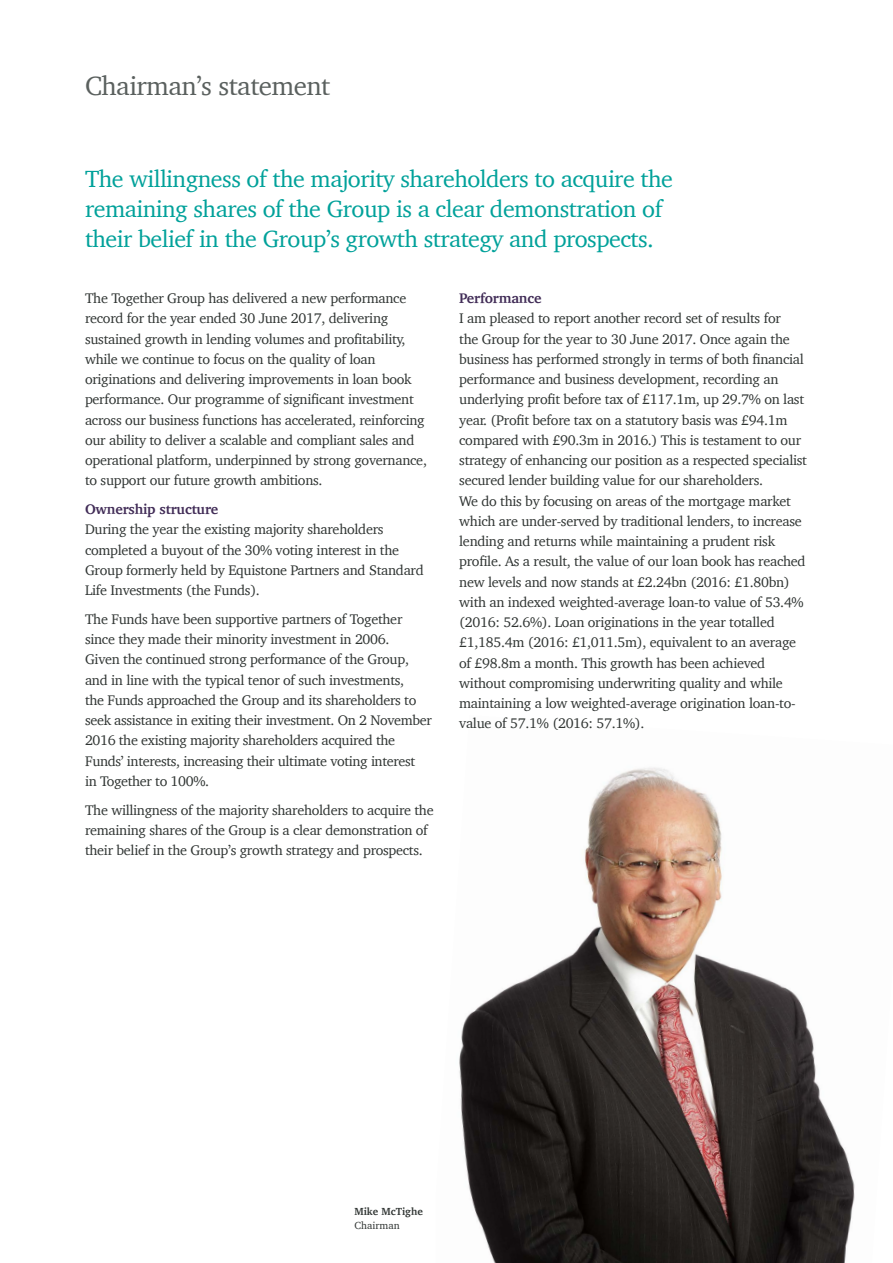
<style>
.page{position:relative;width:893px;height:1263px;background:#fff}
.page>*{position:absolute;margin:0;border:0;box-sizing:border-box;transform-origin:0 0}
.t1{font:27px "Charter";letter-spacing:-.02em;color:#5a605e}
.t2{font:24px/30px "Charter";letter-spacing:-.02em;color:#00a19a}
.t3{font:14.25px/20.2px "Charter";letter-spacing:-.02em;color:#2f3432}
.t4{font:700 14.25px "Charter";letter-spacing:-.01em;color:#402b56}
.t5{font:700 10.5px "Charter";letter-spacing:.005em;color:#2f3432}
.t6{font:10.5px "Charter";letter-spacing:.005em;color:#2f3432}
</style>
<div class="page">
<img style="left:459px;top:767px;width:396px;height:496px">
<h1 class="t1" style="left:85px;top:62px;width:247px">Chairman’s statement</h1>
<h2 class="t2" style="left:85px;top:164px;width:589px">The willingness of the majority shareholders to acquire the remaining shares of the Group is a clear demonstration of their belief in the Group’s growth strategy and prospects.</h2>
<p class="t3" style="left:85px;top:288px;width:343px">The Together Group has delivered a new performance record for the year ended 30 June 2017, delivering sustained growth in lending volumes and profitability, while we continue to focus on the quality of loan originations and delivering improvements in loan book performance. Our programme of significant investment across our business functions has accelerated, reinforcing our ability to deliver a scalable and compliant sales and operational platform, underpinned by strong governance, to support our future growth ambitions.</p>
<p class="t4" style="left:85px;top:497px;width:135px">Ownership structure</p>
<p class="t3" style="left:85px;top:519px;width:340px">During the year the existing majority shareholders completed a buyout of the 30% voting interest in the Group formerly held by Equistone Partners and Standard Life Investments (the Funds).</p>
<p class="t3" style="left:85px;top:609px;width:348px">The Funds have been supportive partners of Together since they made their minority investment in 2006.<br>Given the continued strong performance of the Group, and in line with the typical tenor of such investments,<br>the Funds approached the Group and its shareholders to seek assistance in exiting their investment. On 2 November 2016 the existing majority shareholders acquired the Funds’ interests, increasing their ultimate voting interest<br>in Together to 100%.</p>
<p class="t3" style="left:85px;top:799px;width:350px">The willingness of the majority shareholders to acquire the remaining shares of the Group is a clear demonstration of their belief in the Group’s growth strategy and prospects.</p>
<p class="t4" style="left:459px;top:286px;width:84px">Performance</p>
<p class="t3" style="left:459px;top:308px;width:349px">I am pleased to report another record set of results for<br>the Group for the year to 30 June 2017. Once again the business has performed strongly in terms of both financial performance and business development, recording an underlying profit before tax of £117.1m, up 29.7% on last year. (Profit before tax on a statutory basis was £94.1m compared with £90.3m in 2016.) This is testament to our strategy of enhancing our position as a respected specialist secured lender building value for our shareholders.<br>We do this by focusing on areas of the mortgage market which are under-served by traditional lenders, to increase lending and returns while maintaining a prudent risk profile. As a result, the value of our loan book has reached new levels and now stands at £2.24bn (2016: £1.80bn) with an indexed weighted-average loan-to value of 53.4% (2016: 52.6%). Loan originations in the year totalled £1,185.4m (2016: £1,011.5m), equivalent to an average of £98.8m a month. This growth has been achieved without compromising underwriting quality and while maintaining a low weighted-average origination loan-to&shy;value of 57.1% (2016: 57.1%).</p>
<p class="t5" style="left:354px;top:1203px;width:70px">Mike McTighe</p>
<p class="t6" style="left:354px;top:1216px;width:47px">Chairman</p>
</div>
